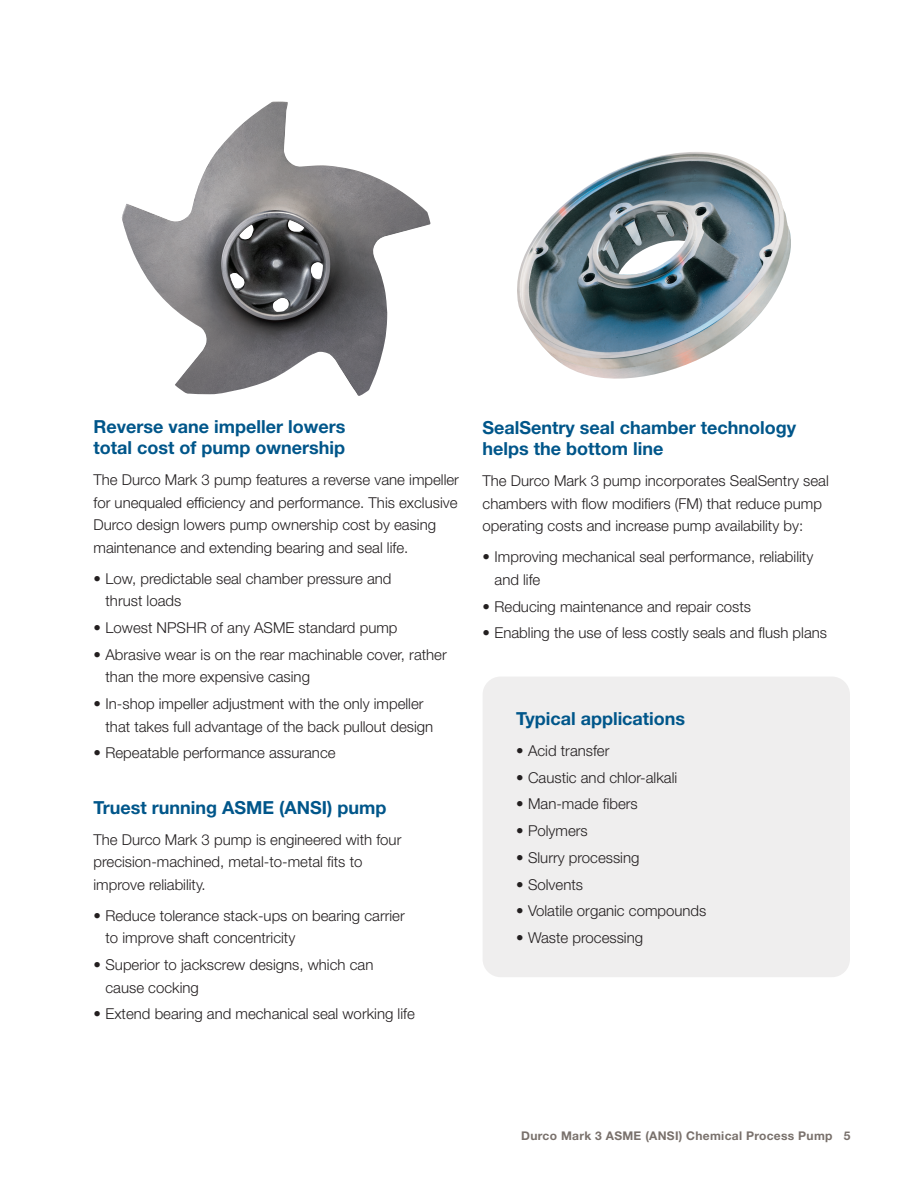
<style>
.page{position:relative;width:918px;height:1188px;background:#fff}
.page>*{position:absolute;margin:0;border:0;box-sizing:border-box;transform-origin:0 0}
.Subhead_Level_1__blu{font:700 18px/21.6px "Helvetica Neue LT Std";color:#00568a}
.Body_copy{font:300 15px/22.5px "Helvetica Neue LT Std";color:#231f20}
.t1{font:700 12px "Helvetica Neue LT Std";letter-spacing:.025em;color:#79716c}
</style>
<div class="page">
<img style="left:517px;top:152px;width:274px;height:227px">
<img style="left:122px;top:102px;width:308px;height:294px">
<div style="left:483px;top:677px;width:367px;height:300px;background:#efeeee;border-radius:18px"></div>
<p class="Subhead_Level_1__blu" style="left:94px;top:415px;width:253px">Reverse vane impeller lowers total cost of pump ownership</p>
<p class="Body_copy" style="left:94px;top:468px;width:367px">The Durco Mark 3 pump features a reverse vane impeller for unequaled efficiency and performance. This exclusive Durco design lowers pump ownership cost by easing maintenance and extending bearing and seal life.</p>
<p class="Body_copy" style="left:106px;top:567px;width:287px;text-indent:-12px">• Low, predictable seal chamber pressure and thrust loads</p>
<p class="Body_copy" style="left:94px;top:616px;width:306px">• Lowest NPSHR of any ASME standard pump</p>
<p class="Body_copy" style="left:106px;top:643px;width:343px;text-indent:-12px">• Abrasive wear is on the rear machinable cover, rather than the more expensive casing</p>
<p class="Body_copy" style="left:106px;top:692px;width:329px;text-indent:-12px">• In-shop impeller adjustment with the only impeller that takes full advantage of the back pullout design</p>
<p class="Body_copy" style="left:94px;top:741px;width:244px">• Repeatable performance assurance</p>
<p class="Subhead_Level_1__blu" style="left:94px;top:796px;width:295px">Truest running ASME (ANSI) pump</p>
<p class="Body_copy" style="left:94px;top:828px;width:309px">The Durco Mark 3 pump is engineered with four precision-machined, metal-to-metal fits to improve reliability.</p>
<p class="Body_copy" style="left:106px;top:904px;width:301px;text-indent:-12px">• Reduce tolerance stack-ups on bearing carrier to improve shaft concentricity</p>
<p class="Body_copy" style="left:106px;top:953px;width:269px;text-indent:-12px">• Superior to jackscrew designs, which can cause cocking</p>
<p class="Body_copy" style="left:94px;top:1003px;width:323px">• Extend bearing and mechanical seal working life</p>
<p class="Subhead_Level_1__blu" style="left:483px;top:416px;width:315px">SealSentry seal chamber technology helps the bottom line</p>
<p class="Body_copy" style="left:483px;top:470px;width:348px">The Durco Mark 3 pump incorporates SealSentry seal chambers with flow modifiers (FM) that reduce pump operating costs and increase pump availability by:</p>
<p class="Body_copy" style="left:495px;top:546px;width:320px;text-indent:-12px">• Improving mechanical seal performance, reliability and life</p>
<p class="Body_copy" style="left:483px;top:595px;width:270px">• Reducing maintenance and repair costs</p>
<p class="Body_copy" style="left:483px;top:622px;width:346px">• Enabling the use of less costly seals and flush plans</p>
<p class="Subhead_Level_1__blu" style="left:516px;top:707px;width:171px">Typical applications</p>
<p class="Body_copy" style="left:516px;top:739px;width:95px">• Acid transfer</p>
<p class="Body_copy" style="left:516px;top:766px;width:163px">• Caustic and chlor-alkali</p>
<p class="Body_copy" style="left:516px;top:793px;width:123px">• Man-made fibers</p>
<p class="Body_copy" style="left:516px;top:819px;width:73px">• Polymers</p>
<p class="Body_copy" style="left:516px;top:846px;width:125px">• Slurry processing</p>
<p class="Body_copy" style="left:516px;top:873px;width:68px">• Solvents</p>
<p class="Body_copy" style="left:516px;top:900px;width:192px">• Volatile organic compounds</p>
<p class="Body_copy" style="left:516px;top:926px;width:129px">• Waste processing</p>
<p class="t1" style="left:521px;top:1128px;width:331px">Durco Mark 3 ASME (ANSI) Chemical Process Pump 5</p>
</div>
